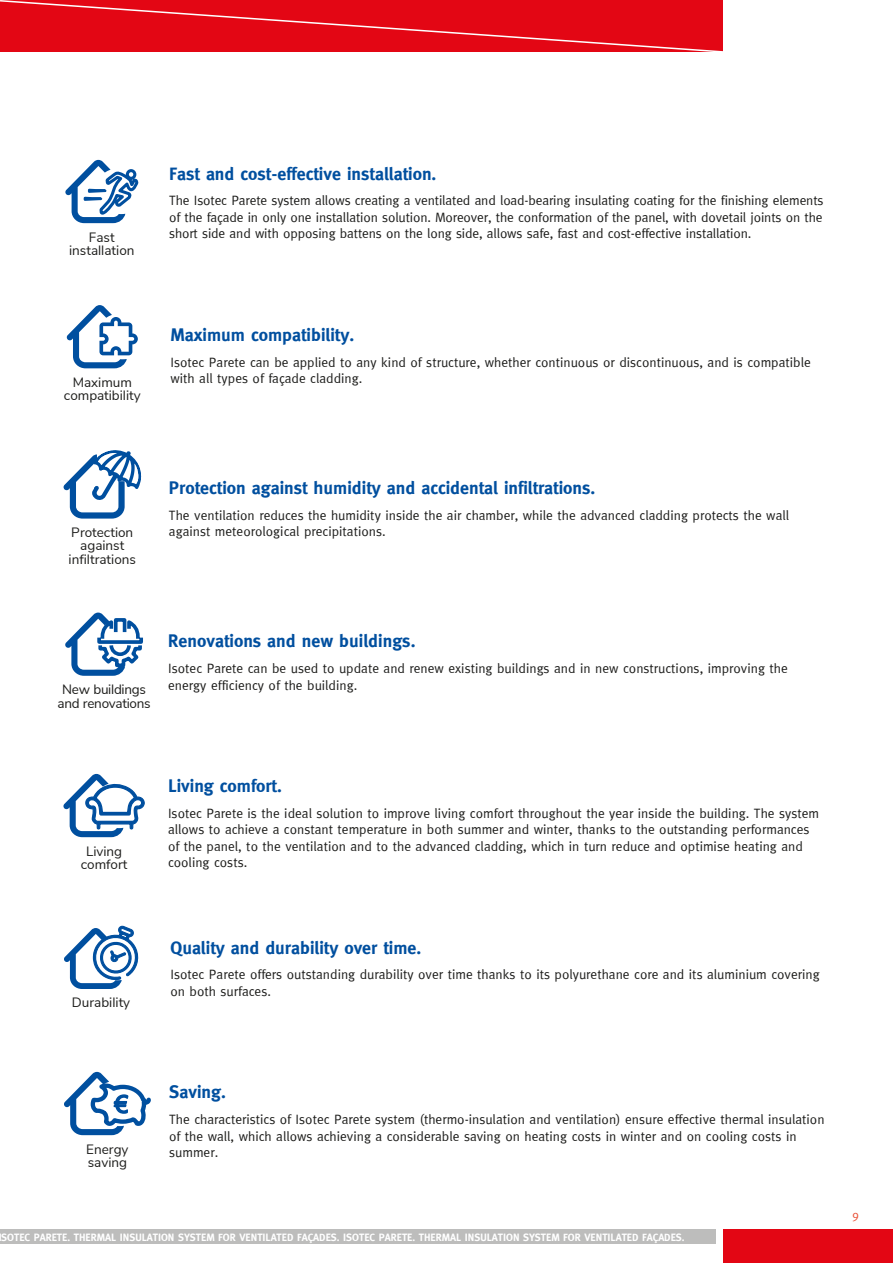
<style>
.page{position:relative;width:893px;height:1263px;background:#fff}
.page>*{position:absolute;margin:0;border:0;box-sizing:border-box;transform-origin:0 0}
.t1{font:700 18px "Meta";color:#004f9f}
.t2{font:13.5px/16.5px "Meta Normal";color:#1d1d1b}
.t3{font:13.5px/13.5px "Nunito Sans";color:#1d1d1b;text-align:center}
.t4{font:13.5px/13.5px "Nunito Sans";letter-spacing:-.02em;color:#1d1d1b;text-align:center}
.t5{font:12px "Meta Normal";color:#e94f35}
.t6{font:700 10.5px "Meta";color:#fff}
</style>
<div class="page">
<div style="left:0;top:1229px;width:716px;height:15px;background:#bdbdbc"></div>
<div style="left:723px;top:1229px;width:170px;height:34px;background:#e30614"></div>
<div style="left:0;top:0;width:723px;height:52px;background:#e30614"></div>
<svg style="left:65px;top:160px;width:74px;height:63px"></svg>
<svg style="left:66px;top:305px;width:72px;height:63px"></svg>
<svg style="left:63px;top:450px;width:79px;height:69px"></svg>
<svg style="left:65px;top:612px;width:78px;height:64px"></svg>
<svg style="left:63px;top:773px;width:88px;height:362px"></svg>
<p class="t3" style="left:69px;top:229px;width:67px">Fast installation</p>
<h1 class="t1" style="left:169px;top:163px;width:269px">Fast and cost-effective installation.</h1>
<p class="t2" style="left:169px;top:192px;width:656px;text-align:justify">The Isotec Parete system allows creating a ventilated and load-bearing insulating coating for the finishing elements of the façade in only one installation solution. Moreover, the conformation of the panel, with dovetail joints on the short side and with opposing battens on the long side, allows safe, fast and cost-effective installation.</p>
<p class="t3" style="left:64px;top:374px;width:78px">Maximum compatibility</p>
<h1 class="t1" style="left:170px;top:324px;width:185px">Maximum compatibility.</h1>
<p class="t2" style="left:170px;top:354px;width:642px">Isotec Parete can be applied to any kind of structure, whether continuous or discontinuous, and is compatible with all types of façade cladding.</p>
<p class="t3" style="left:69px;top:525px;width:69px">Protection against infiltrations</p>
<h1 class="t1" style="left:169px;top:478px;width:428px">Protection against humidity and accidental infiltrations.</h1>
<p class="t2" style="left:169px;top:507px;width:622px">The ventilation reduces the humidity inside the air chamber, while the advanced cladding protects the wall against meteorological precipitations.</p>
<p class="t4" style="left:57px;top:682px;width:95px">New buildings and renovations</p>
<h1 class="t1" style="left:168px;top:631px;width:249px">Renovations and new buildings.</h1>
<p class="t2" style="left:168px;top:660px;width:621px">Isotec Parete can be used to update and renew existing buildings and in new constructions, improving the energy efficiency of the building.</p>
<p class="t3" style="left:81px;top:843px;width:48px">Living comfort</p>
<p class="t3" style="left:72px;top:995px;width:60px">Durability</p>
<h1 class="t1" style="left:168px;top:776px;width:115px">Living comfort.</h1>
<p class="t2" style="left:168px;top:805px;width:653px">Isotec Parete is the ideal solution to improve living comfort throughout the year inside the building. The system allows to achieve a constant temperature in both summer and winter, thanks to the outstanding performances of the panel, to the ventilation and to the advanced cladding, which in turn reduce and optimise heating and cooling costs.</p>
<h1 class="t1" style="left:170px;top:937px;width:252px">Quality and durability over time.</h1>
<p class="t2" style="left:170px;top:966px;width:651px">Isotec Parete offers outstanding durability over time thanks to its polyurethane core and its aluminium covering on both surfaces.</p>
<p class="t3" style="left:86px;top:1141px;width:44px;text-align:left">Energy saving</p>
<h1 class="t1" style="left:169px;top:1082px;width:58px">Saving.</h1>
<p class="t2" style="left:169px;top:1111px;width:657px">The characteristics of Isotec Parete system (thermo-insulation and ventilation) ensure effective thermal insulation of the wall, which allows achieving a considerable saving on heating costs in winter and on cooling costs in summer.</p>
<p class="t6" style="left:1px;top:1232px;width:685px">SOTEC PARETE. THERMAL INSULATION SYSTEM FOR VENTILATED FAÇADES. ISOTEC PARETE. THERMAL INSULATION SYSTEM FOR VENTILATED FAÇADES.</p>
<p class="t5" style="left:852px;top:1208px;width:8px">9</p>
</div>
